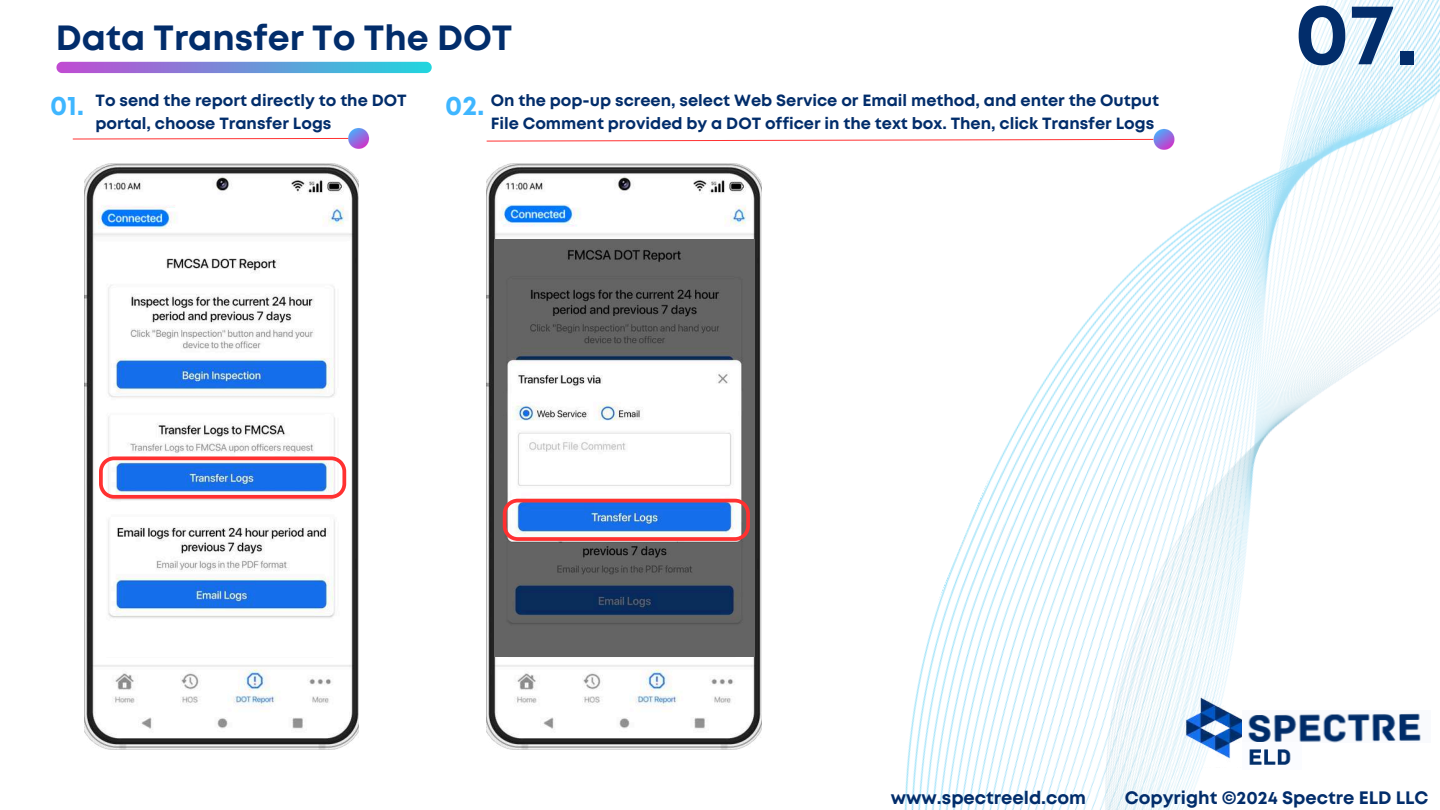
<style>
.page{position:relative;width:1440px;height:810px;background:#fff}
.page>*{position:absolute;margin:0;border:0;box-sizing:border-box;transform-origin:0 0}
.t1{font:700 86.6px "Mont";color:#022d6b}
.t2{font:700 35px "Mont";color:#022d6b}
.t3{font:700 27.1px "Mont";color:#3fb6ff}
.t4{font:700 18px "Mont";color:#022d6b}
.t5{font:700 16.2px/22.5px "Mont";color:#022d6b}
</style>
<div class="page">
<svg style="left:56px;top:62px;width:376px;height:11px;background:#7191d8"></svg>
<img style="left:904px;top:0;width:536px;height:810px">
<img style="left:1176px;top:688px;width:80px;height:80px">
<img style="left:1243px;top:710px;width:188px;height:32px">
<img style="left:1243px;top:743px;width:58px;height:27px">
<svg style="left:72px;top:128px;width:297px;height:21px"></svg>
<img style="left:84px;top:164px;width:275px;height:585px">
<img style="left:99px;top:209px;width:101px;height:19px">
<img style="left:97px;top:240px;width:249px;height:417px">
<svg style="left:99px;top:456px;width:247px;height:42px"></svg>
<svg style="left:486px;top:129px;width:689px;height:21px"></svg>
<img style="left:487px;top:164px;width:274px;height:585px">
<img style="left:502px;top:204px;width:101px;height:20px">
<img style="left:494px;top:240px;width:260px;height:417px">
<svg style="left:503px;top:499px;width:247px;height:42px;background:#747fc3"></svg>
<h2 class="t2" style="left:56px;top:24px;width:458px">Data Transfer To The DOT</h2>
<h3 class="t3" style="left:50px;top:96px;width:36px">01.</h3>
<p class="t5" style="left:96px;top:90px;width:313px">To send the report directly to the DOT portal, choose Transfer Logs</p>
<h3 class="t3" style="left:445px;top:96px;width:41px">02.</h3>
<p class="t5" style="left:491px;top:90px;width:670px">On the pop-up screen, select Web Service or Email method, and enter the Output<br>File Comment provided by a DOT officer in the text box. Then, click Transfer Logs</p>
<h1 class="t1" style="left:1295px;top:2px;width:126px">07.</h1>
<p class="t4" style="left:891px;top:791px;width:197px">www.spectreeld.com</p>
<p class="t4" style="left:1125px;top:791px;width:305px">Copyright ©2024 Spectre ELD LLC</p>
</div>
